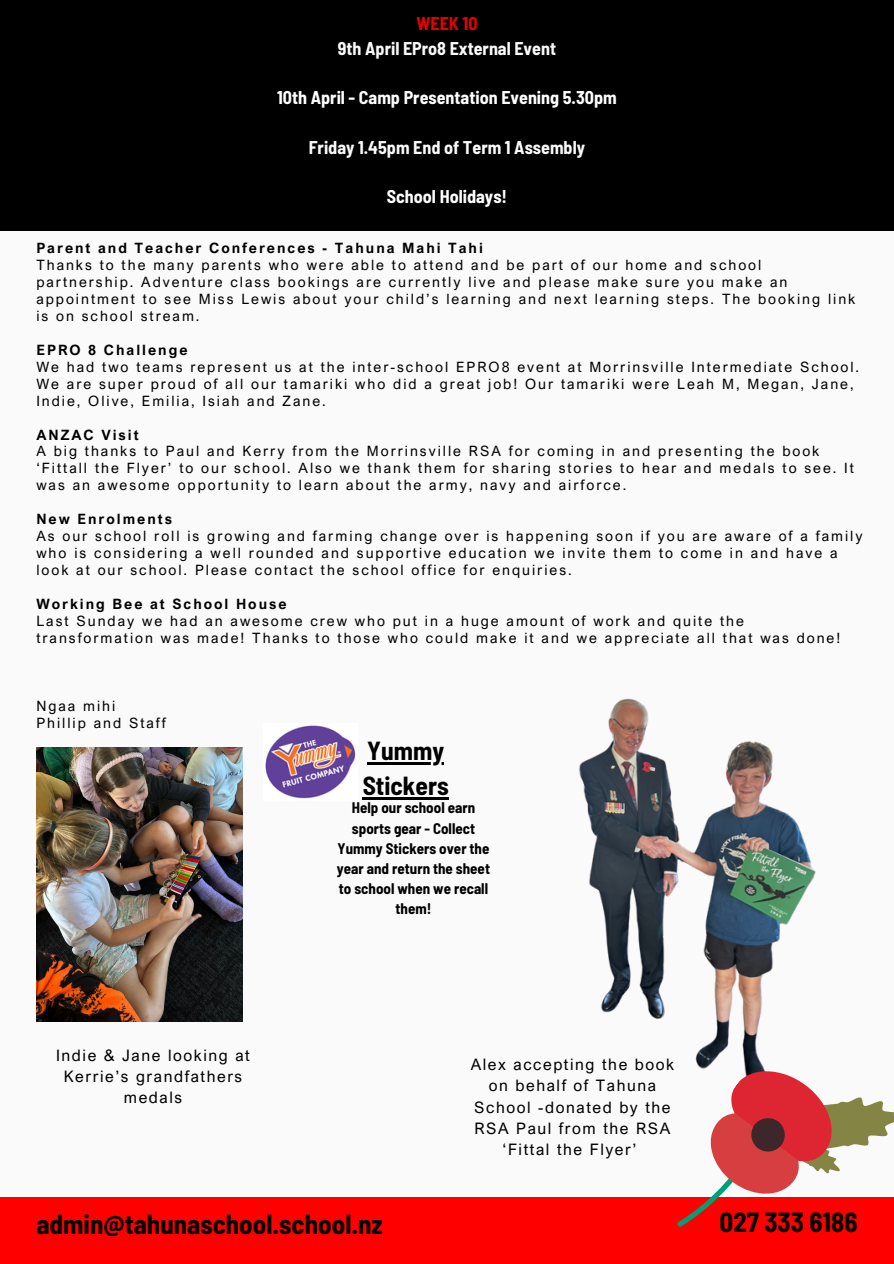
<style>
.page{position:relative;width:894px;height:1264px;background:#fff}
.page>*{position:absolute;margin:0;border:0;box-sizing:border-box;transform-origin:0 0}
.t1{font:700 semi-condensed 27px "Barlow";color:#000}
.t2{font:700 semi-condensed 25.5px/35px "Barlow";color:#000}
.t3{font:700 semi-condensed 18px/24.8px "Barlow";color:#fafafa;text-align:center}
.t4{font:700 semi-condensed 18px "Barlow";color:#fff}
.t5{font:15.75px/21.5px "Arial Nova";letter-spacing:.1em;color:#000;text-align:center}
.t6{font:700 semi-condensed 15px/20.1px "Barlow";color:#000;text-align:center}
.t7{font:14.25px/17px "Arial Nova";letter-spacing:.14em;color:#000}
.t8{font:700 14.25px "Arial Nova";letter-spacing:.14em;color:#000}
.s1{color:#e60000}
</style>
<div class="page">
<div style="left:0;top:0;width:893px;height:1263px;background:#fafafa"></div>
<div style="left:0;top:1197px;width:893px;height:66px;background:#f00"></div>
<div style="left:0;top:0;width:893px;height:231px;background:#000"></div>
<img style="left:579px;top:698px;width:237px;height:346px">
<svg style="left:677px;top:1044px;width:216px;height:183px"></svg>
<img style="left:36px;top:747px;width:206px;height:274px">
<img style="left:265px;top:725px;width:91px;height:74px">
<hr style="left:367px;top:762px;width:77px;height:2px;background:#000">
<hr style="left:362px;top:797px;width:86px;height:2px;background:#000">
<p class="t3" style="left:338px;top:10px;width:220px"><span class="s1">WEEK 10<br></span>9th April EPro8 External Event</p>
<h4 class="t4" style="left:277px;top:86px;width:341px">10th April - Camp Presentation Evening 5.30pm</h4>
<p class="t3" style="left:309px;top:134px;width:278px">Friday 1.45pm End of Term 1 Assembly</p>
<p class="t4" style="left:386px;top:185px;width:122px">School Holidays!</p>
<p class="t8" style="left:36px;top:239px;width:448px">Parent and Teacher Conferences - Tahuna Mahi Tahi</p>
<p class="t7" style="left:36px;top:256px;width:820px">Thanks to the many parents who were able to attend and be part of our home and school partnership. Adventure class bookings are currently live and please make sure you make an appointment to see Miss Lewis about your child’s learning and next learning steps. The booking link is on school stream.</p>
<p class="t8" style="left:36px;top:341px;width:153px">EPRO 8 Challenge</p>
<p class="t7" style="left:36px;top:358px;width:824px">We had two teams represent us at the inter-school EPRO8 event at Morrinsville Intermediate School.<br>We are super proud of all our tamariki who did a great job! Our tamariki were Leah M, Megan, Jane,<br>Indie, Olive, Emilia, Isiah and Zane.</p>
<p class="t8" style="left:36px;top:425px;width:104px">ANZAC Visit</p>
<p class="t7" style="left:36px;top:442px;width:818px">A big thanks to Paul and Kerry from the Morrinsville RSA for coming in and presenting the book ‘Fittall the Flyer’ to our school. Also we thank them for sharing stories to hear and medals to see. It was an awesome opportunity to learn about the army, navy and airforce.</p>
<p class="t8" style="left:36px;top:510px;width:137px">New Enrolments</p>
<p class="t7" style="left:36px;top:527px;width:827px">As our school roll is growing and farming change over is happening soon if you are aware of a family who is considering a well rounded and supportive education we invite them to come in and have a look at our school. Please contact the school office for enquiries.</p>
<p class="t8" style="left:36px;top:595px;width:252px">Working Bee at School House</p>
<p class="t7" style="left:36px;top:612px;width:805px">Last Sunday we had an awesome crew who put in a huge amount of work and quite the transformation was made! Thanks to those who could make it and we appreciate all that was done!</p>
<p class="t7" style="left:36px;top:697px;width:131px">Ngaa mihi<br>Phillip and Staff</p>
<h1 class="t5" style="left:56px;top:1043px;width:195px">Indie &amp; Jane looking at<br>Kerrie’s grandfathers medals</h1>
<p class="t2" style="left:362px;top:732px;width:87px">Yummy<br>Stickers</p>
<h4 class="t6" style="left:337px;top:797px;width:154px">Help our school earn sports gear - Collect<br>Yummy Stickers over the year and return the sheet to school when we recall them!</h4>
<h1 class="t5" style="left:470px;top:1053px;width:205px">Alex accepting the book on behalf of Tahuna<br>School -donated by the<br>RSA Paul from the RSA ‘Fittal the Flyer’</h1>
<h2 class="t1" style="left:36px;top:1207px;width:348px">admin@tahunaschool.school.nz</h2>
<h2 class="t1" style="left:719px;top:1204px;width:139px">027 333 6186</h2>
</div>
